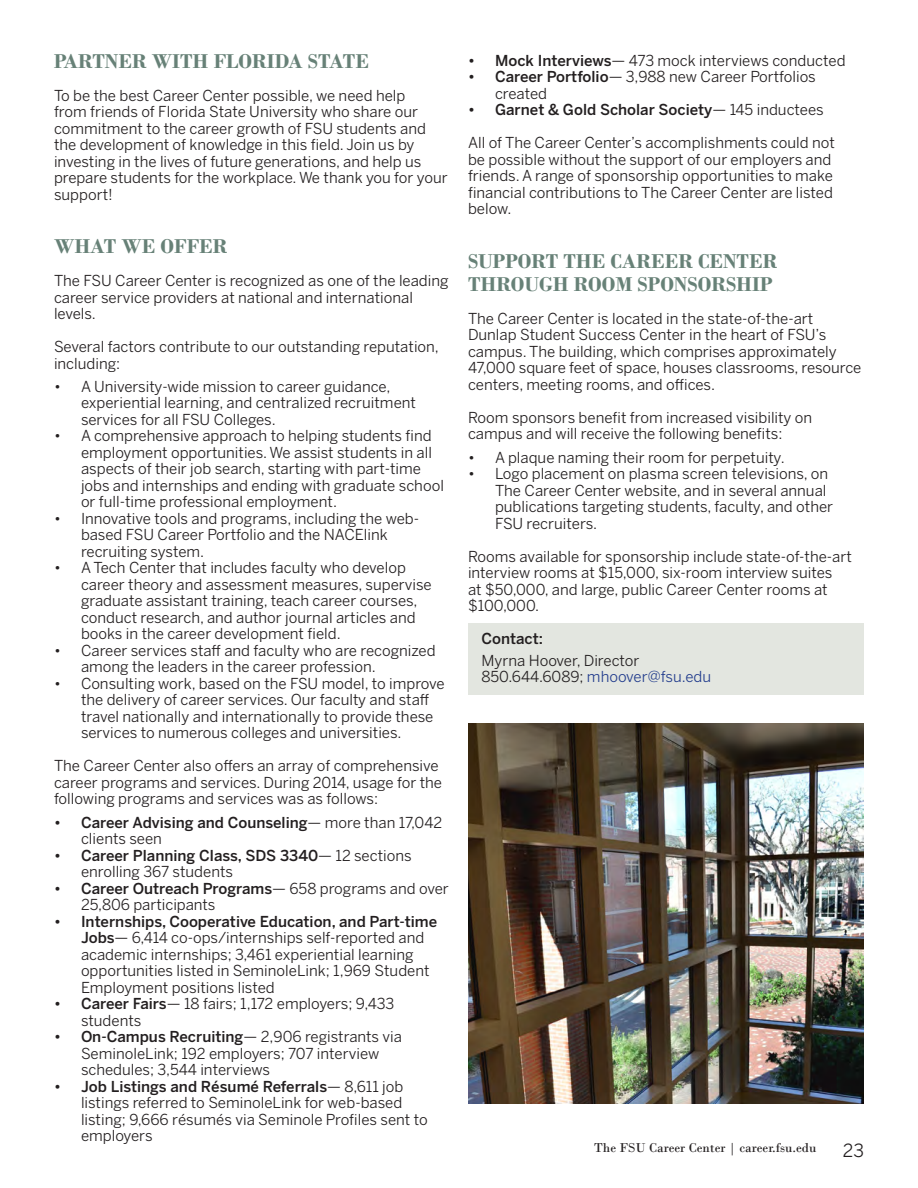
<style>
.page{position:relative;width:918px;height:1188px;background:#fff}
.page>*{position:absolute;margin:0;border:0;box-sizing:border-box;transform-origin:0 0}
.Body_Text{font:700 21px "Bodoni";color:#678177}
.t1{font:18px "Benton Sans";color:#231f20}
.Heading_2{font:15px/16.5px "Benton Sans";color:#231f20}
.Heading_2-2{font:500 15px/16.5px "Benton Sans";color:#231f20}
.Heading_2-3{font:15px "Benton Sans";color:#253f8e}
.t2{font:13.5px "Bodoni";color:#231f20}
.s1{font-weight:400}
.s2{font-weight:500}
.s3{color:#231f20}
</style>
<div class="page">
<img style="left:468px;top:724px;width:396px;height:380px">
<div style="left:468px;top:623px;width:396px;height:71px;background:#e3e6e0"></div>
<p class="Body_Text" style="left:54px;top:49px;width:317px">PARTNER WITH FLORIDA STATE</p>
<p class="Heading_2" style="left:54px;top:87px;width:395px">To be the best Career Center possible, we need help<br>from friends of Florida State University who share our commitment to the career growth of FSU students and the development of knowledge in this field. Join us by investing in the lives of future generations, and help us prepare students for the workplace. We thank you for your support!</p>
<p class="Body_Text" style="left:54px;top:234px;width:175px">WHAT WE OFFER</p>
<p class="Heading_2" style="left:54px;top:272px;width:396px">The FSU Career Center is recognized as one of the leading career service providers at national and international levels.</p>
<p class="Heading_2" style="left:54px;top:338px;width:386px">Several factors contribute to our outstanding reputation, including:</p>
<p class="Heading_2" style="left:81px;top:378px;width:337px;text-indent:-27px">• A University-wide mission to career guidance, experiential learning, and centralized recruitment services for all FSU Colleges.</p>
<p class="Heading_2" style="left:81px;top:428px;width:364px;text-indent:-27px">• A comprehensive approach to helping students find employment opportunities. We assist students in all aspects of their job search, starting with part-time jobs and internships and ending with graduate school or full-time professional employment.</p>
<p class="Heading_2" style="left:81px;top:510px;width:340px;text-indent:-27px">• Innovative tools and programs, including the web&shy;based FSU Career Portfolio and the NACElink recruiting system.</p>
<p class="Heading_2" style="left:81px;top:560px;width:352px;text-indent:-27px">• A Tech Center that includes faculty who develop career theory and assessment measures, supervise graduate assistant training, teach career courses, conduct research, and author journal articles and books in the career development field.</p>
<p class="Heading_2" style="left:81px;top:642px;width:356px;text-indent:-27px">• Career services staff and faculty who are recognized among the leaders in the career profession.</p>
<p class="Heading_2" style="left:81px;top:675px;width:365px;text-indent:-27px">• Consulting work, based on the FSU model, to improve the delivery of career services. Our faculty and staff travel nationally and internationally to provide these services to numerous colleges and universities.</p>
<p class="Heading_2" style="left:54px;top:758px;width:390px">The Career Center also offers an array of comprehensive career programs and services. During 2014, usage for the following programs and services was as follows:</p>
<p class="Heading_2-2" style="left:81px;top:814px;width:363px;text-indent:-27px">• Career Advising and Counseling<span class="s1">— more than 17,042 clients seen</span></p>
<p class="Heading_2" style="left:81px;top:847px;width:332px;text-indent:-27px"><span class="s2">• Career Planning Class, SDS 3340</span>— 12 sections enrolling 367 students</p>
<p class="Heading_2" style="left:81px;top:880px;width:369px;text-indent:-27px"><span class="s2">• Career Outreach Programs</span>— 658 programs and over<br>25,806 participants</p>
<p class="Heading_2" style="left:81px;top:913px;width:358px;text-indent:-27px"><span class="s2">• Internships, Cooperative Education, and Part-time Jobs</span>— 6,414 co-ops/internships self-reported and academic internships; 3,461 experiential learning opportunities listed in SeminoleLink; 1,969 Student Employment positions listed</p>
<p class="Heading_2" style="left:81px;top:995px;width:315px;text-indent:-27px"><span class="s2">• Career Fairs</span>— 18 fairs; 1,172 employers; 9,433 students</p>
<p class="Heading_2" style="left:81px;top:1028px;width:323px;text-indent:-27px"><span class="s2">• On-Campus Recruiting</span>— 2,906 registrants via<br>SeminoleLink; 192 employers; 707 interview schedules; 3,544 interviews</p>
<p class="Heading_2" style="left:81px;top:1078px;width:348px;text-indent:-27px"><span class="s2">• Job Listings and Résumé Referrals</span>— 8,611 job listings referred to SeminoleLink for web-based listing; 9,666 résumés via Seminole Profiles sent to employers</p>
<p class="Heading_2" style="left:468px;top:52px;width:379px"><span class="s2">• Mock Interviews</span>— 473 mock interviews conducted</p>
<p class="Heading_2" style="left:495px;top:68px;width:322px;text-indent:-27px"><span class="s2">• Career Portfolio</span>— 3,988 new Career Portfolios created</p>
<p class="Heading_2-2" style="left:468px;top:101px;width:357px">• Garnet &amp; Gold Scholar Society<span class="s1">— 145 inductees</span></p>
<p class="Heading_2" style="left:468px;top:134px;width:368px">All of The Career Center’s accomplishments could not be possible without the support of our employers and friends. A range of sponsorship opportunities to make financial contributions to The Career Center are listed below.</p>
<p class="Body_Text" style="left:468px;top:248px;width:311px">SUPPORT THE CAREER CENTER</p>
<p class="Body_Text" style="left:468px;top:272px;width:306px">THROUGH ROOM SPONSORSHIP</p>
<p class="Heading_2" style="left:468px;top:310px;width:395px">The Career Center is located in the state-of-the-art Dunlap Student Success Center in the heart of FSU’s campus. The building, which comprises approximately 47,000 square feet of space, houses classrooms, resource centers, meeting rooms, and offices.</p>
<p class="Heading_2" style="left:468px;top:409px;width:346px">Room sponsors benefit from increased visibility on campus and will receive the following benefits:</p>
<p class="Heading_2" style="left:468px;top:449px;width:318px">• A plaque naming their room for perpetuity.</p>
<p class="Heading_2" style="left:495px;top:465px;width:340px;text-indent:-27px">• Logo placement on plasma screen televisions, on The Career Center website, and in several annual publications targeting students, faculty, and other FSU recruiters.</p>
<p class="Heading_2" style="left:468px;top:548px;width:385px">Rooms available for sponsorship include state-of-the-art interview rooms at $15,000, six-room interview suites<br>at $50,000, and large, public Career Center rooms at $100,000.</p>
<p class="Heading_2-2" style="left:482px;top:630px;width:63px">Contact:</p>
<p class="Heading_2" style="left:482px;top:652px;width:160px">Myrna Hoover, Director</p>
<p class="Heading_2-3" style="left:482px;top:668px;width:231px"><span class="s3">850.644.6089;</span> mhoover@fsu.edu</p>
<p class="t2" style="left:594px;top:1139px;width:224px">The FSU Career Center | career.fsu.edu</p>
<p class="t1" style="left:843px;top:1140px;width:23px">23</p>
</div>
